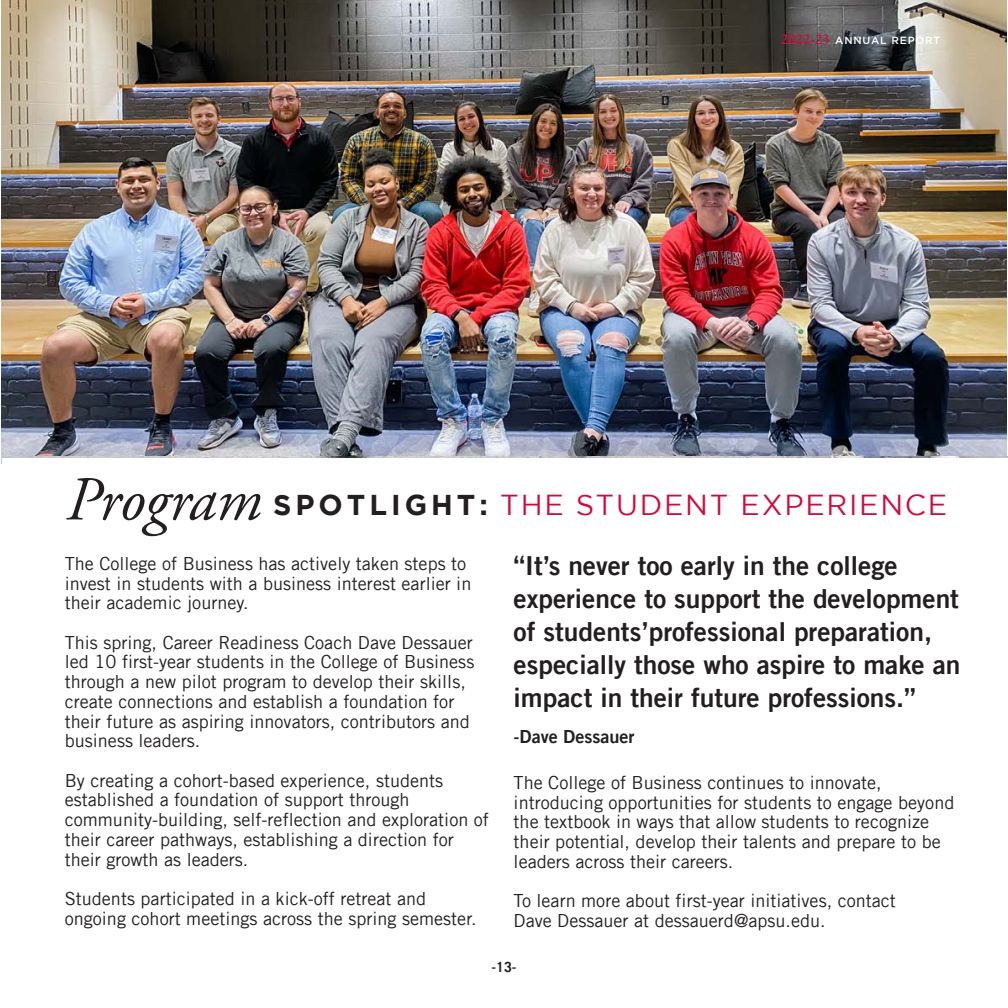
<style>
.page{position:relative;width:1008px;height:1008px;background:#fff}
.page>*{position:absolute;margin:0;border:0;box-sizing:border-box;transform-origin:0 0}
.t1{font:28.88px "Gotham";letter-spacing:.06em;color:#cd0d40}
.t2{font:26.25px/32.9px "Trade Gothic LT Bold Two";color:#231f20}
.t3{font:18.03px/19.8px "Trade Gothic LT";color:#231f20}
.t4{font:18.03px "Trade Gothic LT Bold Two";color:#231f20}
.t5{font:700 14px "Trade Gothic LT";color:#231f20}
.t6{font:500 10.5px "Gotham";letter-spacing:.08em;color:#fff}
.s1{font-family:"Adobe Garamond Pro";font-weight:600;font-size:15.22px;color:#cd0d40}
.s2{font-family:"Adobe Garamond Italic Os F";font-size:62.48px;color:#231f20}
.s3{font-weight:700;font-size:28.7px;color:#231f20}
</style>
<div class="page">
<img style="left:1px;top:0;width:1006px;height:464px">
<div style="left:3px;top:457px;width:1005px;height:551px;background:#fff"></div>
<img style="left:2px;top:457px;width:1006px;height:1px">
<p class="t6" style="left:781px;top:34px;width:161px"><span class="s1">2022-23</span> ANNUAL REPORT</p>
<h1 class="t1" style="left:66px;top:488px;width:883px"><span class="s2">Program</span> <span class="s3">SPOTLIGHT:</span> THE STUDENT EXPERIENCE</h1>
<p class="t3" style="left:65px;top:553px;width:408px">The College of Business has actively taken steps to invest in students with a business interest earlier in their academic journey.</p>
<p class="t3" style="left:65px;top:632px;width:411px">This spring, Career Readiness Coach Dave Dessauer led 10 first-year students in the College of Business through a new pilot program to develop their skills, create connections and establish a foundation for their future as aspiring innovators, contributors and business leaders.</p>
<p class="t3" style="left:65px;top:770px;width:426px">By creating a cohort-based experience, students established a foundation of support through community-building, self-reflection and exploration of their career pathways, establishing a direction for their growth as leaders.</p>
<p class="t3" style="left:65px;top:889px;width:413px">Students participated in a kick-off retreat and ongoing cohort meetings across the spring semester.</p>
<h2 class="t2" style="left:514px;top:549px;width:448px">“It’s never too early in the college experience to support the development of students’professional preparation, especially those who aspire to make an impact in their future professions.”</h2>
<p class="t4" style="left:514px;top:725px;width:122px">-Dave Dessauer</p>
<p class="t3" style="left:514px;top:772px;width:442px">The College of Business continues to innovate, introducing opportunities for students to engage beyond the textbook in ways that allow students to recognize their potential, develop their talents and prepare to be leaders across their careers.</p>
<p class="t3" style="left:514px;top:891px;width:384px">To learn more about first-year initiatives, contact<br>Dave Dessauer at dessauerd@apsu.edu.</p>
<p class="t5" style="left:492px;top:958px;width:26px">-13-</p>
</div>
